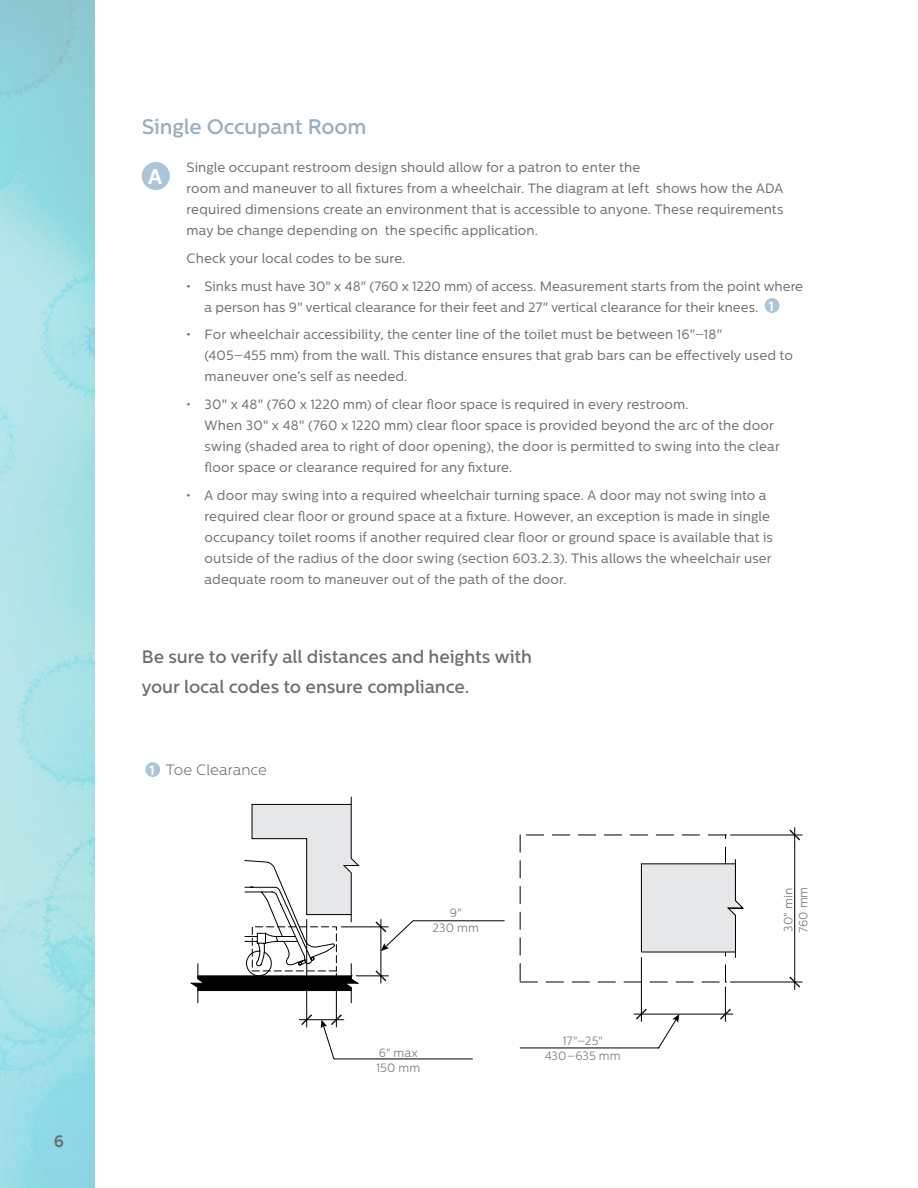
<style>
.page{position:relative;width:918px;height:1188px;background:#fff}
.page>*{position:absolute;margin:0;border:0;box-sizing:border-box;transform-origin:0 0}
.Paragraph_Header{font:500 21px "Centrale Sans";letter-spacing:-.005em;color:#95aec0}
.Circle_Letter{font:700 21px "Centrale Sans";color:#fff}
.Codes_Statement_Left{font:500 18px/30px "Centrale Sans";letter-spacing:-.005em;color:#6d6e71}
.Left_Page_Number{font:700 16.5px "Centrale Sans";color:#6d6e71}
.Dim_Title{font:300 15px "Centrale Sans";letter-spacing:.005em;color:#6d6e71}
.Body_Copy{font:13.5px/21px "Centrale Sans";letter-spacing:.01em;color:#6d6e71}
.Circle_Number{font:700 13.5px "Centrale Sans";color:#fff}
.Dims{font:300 12px "Centrale Sans";letter-spacing:.01em;color:#6d6e71}
</style>
<div class="page">
<hr style="left:634px;top:1014px;width:99px;height:1px;background:#000">
<hr style="left:641px;top:958px;width:1px;height:63px;background:#000">
<hr style="left:725px;top:987px;width:1px;height:34px;background:#000">
<svg style="left:720px;top:1009px;width:11px;height:11px"></svg>
<svg style="left:519px;top:1009px;width:160px;height:40px"></svg>
<hr style="left:299px;top:1019px;width:45px;height:1px;background:#000">
<hr style="left:336px;top:973px;width:1px;height:54px;background:#000">
<hr style="left:306px;top:919px;width:1px;height:108px;background:#000">
<svg style="left:301px;top:1014px;width:11px;height:11px"></svg>
<svg style="left:321px;top:1014px;width:152px;height:45px"></svg>
<svg style="left:244px;top:834px;width:276px;height:149px"></svg>
<svg style="left:520px;top:827px;width:283px;height:163px"></svg>
<svg style="left:251px;top:797px;width:110px;height:125px"></svg>
<div style="left:252px;top:926px;width:85px;height:45px;border:1px dashed #000"></div>
<svg style="left:190px;top:964px;width:171px;height:39px"></svg>
<img style="left:0;top:0;width:95px;height:1188px">
<div style="left:142px;top:162px;width:28px;height:28px;background:#abc6db;border-radius:50%"></div>
<div style="left:765px;top:298px;width:15px;height:15px;background:#abc6db;border-radius:50%"></div>
<div style="left:145px;top:762px;width:15px;height:15px;background:#abc6db;border-radius:50%"></div>
<p class="Left_Page_Number" style="left:54px;top:1131px;width:12px">6</p>
<p class="Paragraph_Header" style="left:142px;top:115px;width:226px">Single Occupant Room</p>
<p class="Body_Copy" style="left:187px;top:157px;width:599px">Single occupant restroom design should allow for a patron to enter the<br>room and maneuver to all fixtures from a wheelchair. The diagram at left shows how the ADA required dimensions create an environment that is accessible to anyone. These requirements may be change depending on the specific application.</p>
<p class="Body_Copy" style="left:187px;top:248px;width:220px">Check your local codes to be sure.</p>
<p class="Body_Copy" style="left:205px;top:275px;width:600px;text-indent:-18px">• Sinks must have 30" x 48" (760 x 1220 mm) of access. Measurement starts from the point where a person has 9" vertical clearance for their feet and 27" vertical clearance for their knees.</p>
<p class="Body_Copy" style="left:205px;top:324px;width:590px;text-indent:-18px">• For wheelchair accessibility, the center line of the toilet must be between 16"–18"<br>(405–455 mm) from the wall. This distance ensures that grab bars can be effectively used to maneuver one’s self as needed.</p>
<p class="Body_Copy" style="left:205px;top:394px;width:577px;text-indent:-18px">• 30" x 48" (760 x 1220 mm) of clear floor space is required in every restroom.<br>When 30" x 48" (760 x 1220 mm) clear floor space is provided beyond the arc of the door swing (shaded area to right of door opening), the door is permitted to swing into the clear floor space or clearance required for any fixture.</p>
<p class="Body_Copy" style="left:205px;top:485px;width:570px;text-indent:-18px">• A door may swing into a required wheelchair turning space. A door may not swing into a required clear floor or ground space at a fixture. However, an exception is made in single occupancy toilet rooms if another required clear floor or ground space is available that is outside of the radius of the door swing (section 603.2.3). This allows the wheelchair user adequate room to maneuver out of the path of the door.</p>
<p class="Circle_Letter" style="left:148px;top:164px;width:16px">A</p>
<p class="Circle_Number" style="left:769px;top:298px;width:7px">1</p>
<p class="Codes_Statement_Left" style="left:142px;top:642px;width:392px">Be sure to verify all distances and heights with your local codes to ensure compliance.</p>
<p class="Circle_Number" style="left:149px;top:762px;width:7px">1</p>
<p class="Dim_Title" style="left:166px;top:761px;width:102px">Toe Clearance</p>
<p class="Dims" style="left:450px;top:906px;width:14px">9"</p>
<p class="Dims" style="left:432px;top:921px;width:48px">230 mm</p>
<p class="Dims" style="left:563px;top:1035px;width:42px">17"–25"</p>
<p class="Dims" style="left:379px;top:1046px;width:41px">6" max</p>
<p class="Dims" style="left:545px;top:1050px;width:77px">430–635 mm</p>
<p class="Dims" style="left:376px;top:1061px;width:45px">150 mm</p>
<p class="Dims" style="left:782px;top:932px;width:45px;rotate:-90deg">30" min</p>
<p class="Dims" style="left:797px;top:933px;width:48px;rotate:-90deg">760 mm</p>
</div>
